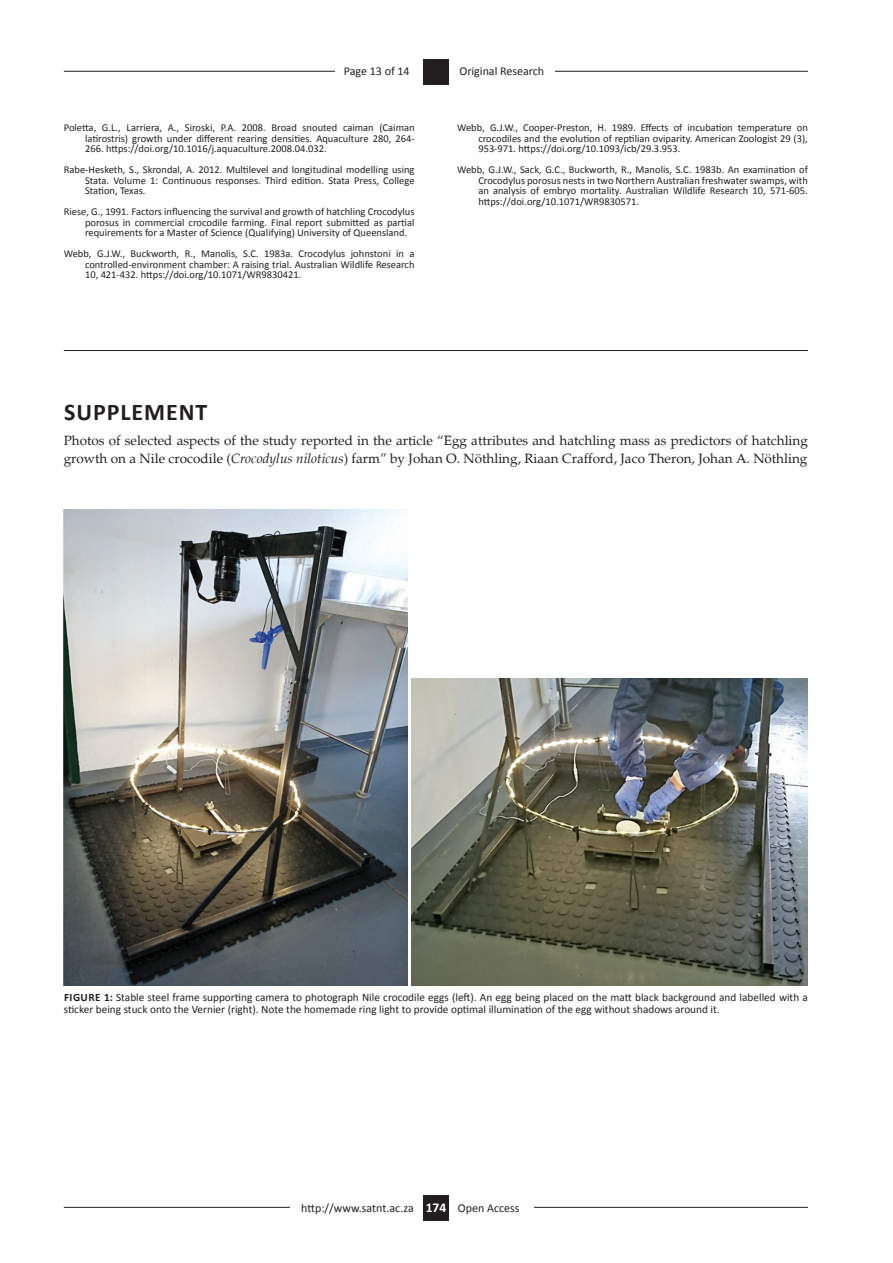
<style>
.page{position:relative;width:893px;height:1263px;background:#fff}
.page>*{position:absolute;margin:0;border:0;box-sizing:border-box;transform-origin:0 0}
.t1{font:700 24px "Calibri";letter-spacing:.04em;color:#231f20}
.t2{font:13.5px/18px "Palatino";color:#231f20}
.t3{font:12px "Calibri";color:#231f20}
.t4{font:11.25px/12px "Calibri";color:#231f20}
.t5{font:10.5px/10.5px "Calibri";color:#231f20;text-align:justify}
.s1{font-style:italic}
.s2{font-weight:700}
.s3{font-weight:700;font-size:13.5px;color:#fff}
</style>
<div class="page">
<hr style="left:64px;top:1207px;width:744px;height:1px;background:#231f20">
<div style="left:290px;top:1195px;width:244px;height:30px;background:#fff"></div>
<div style="left:423px;top:1195px;width:26px;height:25px;background:#231f20"></div>
<hr style="left:64px;top:350px;width:744px;height:1px;background:#231f20">
<img style="left:64px;top:510px;width:344px;height:476px">
<img style="left:412px;top:678px;width:396px;height:308px">
<hr style="left:64px;top:71px;width:744px;height:1px;background:#231f20">
<div style="left:335px;top:59px;width:220px;height:30px;background:#fff"></div>
<div style="left:423px;top:59px;width:26px;height:25px;background:#231f20"></div>
<p class="t3" style="left:344px;top:63px;width:67px">Page 13 of 14</p>
<p class="t3" style="left:459px;top:63px;width:86px">Original Research</p>
<p class="t5" style="left:85px;top:122px;width:331px;text-indent:-21px">Poletta, G.L., Larriera, A., Siroski, P.A. 2008. Broad snouted caiman (Caiman latirostris) growth under different rearing densities. Aquaculture 280, 264- 266. https://doi.org/10.1016/j.aquaculture.2008.04.032.</p>
<p class="t5" style="left:85px;top:164px;width:331px;text-indent:-21px">Rabe-Hesketh, S., Skrondal, A. 2012. Multilevel and longitudinal modelling using Stata. Volume 1: Continuous responses. Third edition. Stata Press, College Station, Texas.</p>
<p class="t5" style="left:85px;top:206px;width:331px;text-indent:-21px">Riese, G., 1991. Factors influencing the survival and growth of hatchling Crocodylus porosus in commercial crocodile farming. Final report submitted as partial requirements for a Master of Science (Qualifying) University of Queensland.</p>
<p class="t5" style="left:85px;top:248px;width:331px;text-indent:-21px">Webb, G.J.W., Buckworth, R., Manolis, S.C. 1983a. Crocodylus johnstoni in a controlled-environment chamber: A raising trial. Australian Wildlife Research 10, 421-432. https://doi.org/10.1071/WR9830421.</p>
<p class="t5" style="left:478px;top:122px;width:331px;text-indent:-21px">Webb, G.J.W., Cooper-Preston, H. 1989. Effects of incubation temperature on crocodiles and the evolution of reptilian oviparity. American Zoologist 29 (3), 953-971. https://doi.org/10.1093/icb/29.3.953.</p>
<p class="t5" style="left:478px;top:164px;width:331px;text-indent:-21px">Webb, G.J.W., Sack, G.C., Buckworth, R., Manolis, S.C. 1983b. An examination of Crocodylus porosus nests in two Northern Australian freshwater swamps, with an analysis of embryo mortality. Australian Wildlife Research 10, 571-605. https://doi.org/10.1071/WR9830571.</p>
<h1 class="t1" style="left:64px;top:397px;width:130px">SUPPLEMENT</h1>
<p class="t2" style="left:64px;top:431px;width:746px">Photos of selected aspects of the study reported in the article “Egg attributes and hatchling mass as predictors of hatchling growth on a Nile crocodile (<span class="s1">Crocodylus niloticus</span>) farm” by Johan O. Nöthling, Riaan Crafford, Jaco Theron, Johan A. Nöthling</p>
<p class="t4" style="left:64px;top:991px;width:746px"><span class="s2">FIGURE 1:</span> Stable steel frame supporting camera to photograph Nile crocodile eggs (left). An egg being placed on the matt black background and labelled with a sticker being stuck onto the Vernier (right). Note the homemade ring light to provide optimal illumination of the egg without shadows around it.</p>
<p class="t3" style="left:301px;top:1200px;width:220px">http://www.satnt.ac.za <span class="s3">174</span> Open Access</p>
</div>
